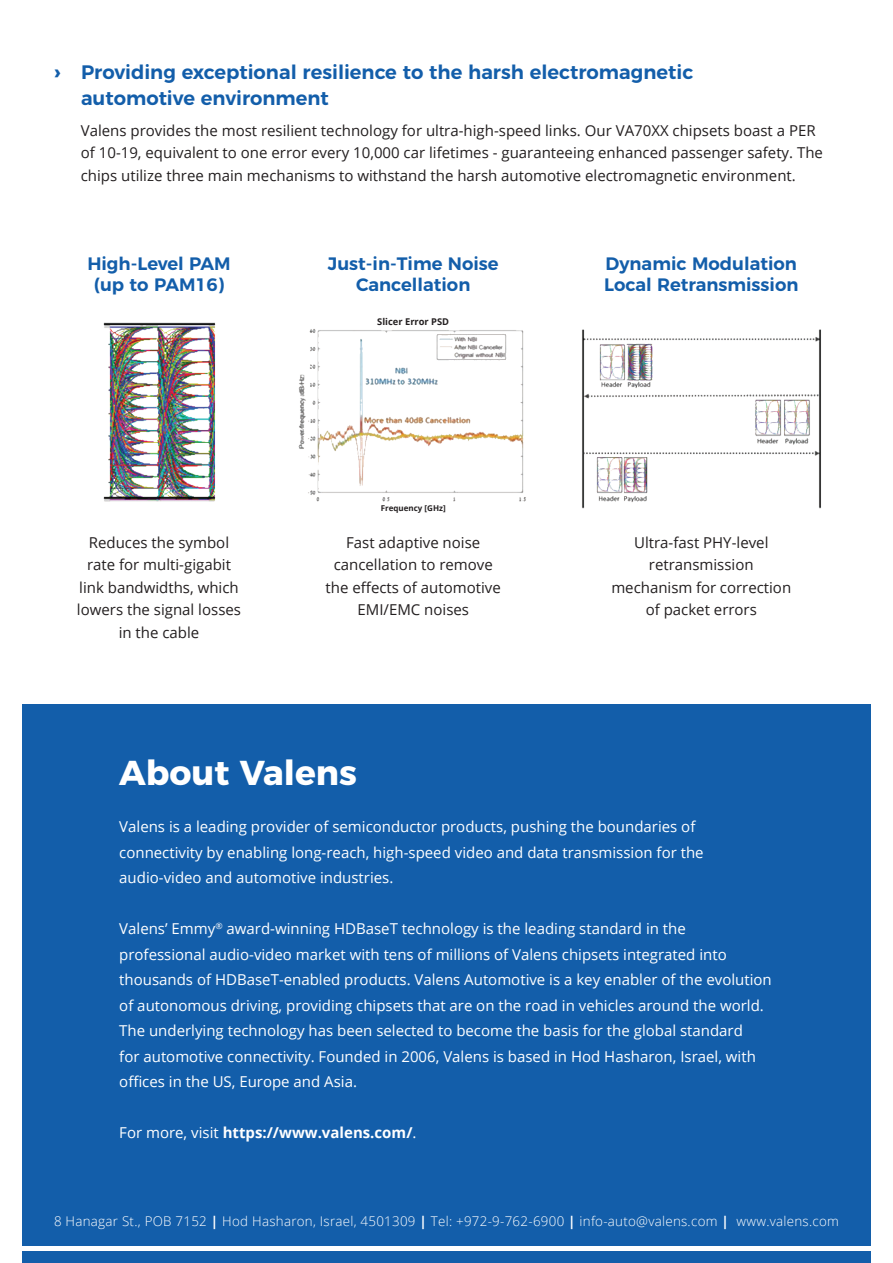
<style>
.page{position:relative;width:893px;height:1263px;background:#fff}
.page>*{position:absolute;margin:0;border:0;box-sizing:border-box;transform-origin:0 0}
.t1{font:700 34.5px "Montserrat";color:#fff}
.t2{font:600 19.5px/25.5px "Montserrat";color:#135eaa}
.t3{font:600 18px/21px "Montserrat";color:#135eaa;text-align:center}
.t4{font:15px/25.5px "Open Sans";color:#fff}
.t5{font:15px/22.5px "Open Sans";color:#231f20;text-align:center}
.t6{font:700 15px "Open Sans";color:#fff}
.t7{font:300 13.35px "Open Sans";letter-spacing:.02em;color:#fff}
.t8{font:700 9.3px "Open Sans";color:#231f20}
.t9{font:700 7.95px "Open Sans";color:#231f20}
.s1{font-weight:700;font-size:21px}
.s2{font-weight:400}
.s3{font-weight:700}
</style>
<div class="page">
<div style="left:22px;top:705px;width:849px;height:541px;background:#135eaa"></div>
<img style="left:103px;top:322px;width:113px;height:180px">
<img style="left:298px;top:329px;width:228px;height:173px">
<img style="left:582px;top:329px;width:239px;height:180px">
<div style="left:22px;top:1251px;width:849px;height:12px;background:#135eaa"></div>
<h2 class="t2" style="left:81px;top:61px;width:614px;text-indent:-27px"><span class="s1">›</span> Providing exceptional resilience to the harsh electromagnetic automotive environment</h2>
<p class="t5" style="left:81px;top:120px;width:744px;text-align:left">Valens provides the most resilient technology for ultra-high-speed links. Our VA70XX chipsets boast a PER of 10-19, equivalent to one error every 10,000 car lifetimes - guaranteeing enhanced passenger safety. The chips utilize three main mechanisms to withstand the harsh automotive electromagnetic environment.</p>
<p class="t3" style="left:87px;top:255px;width:145px">High-Level PAM (up to PAM16)</p>
<p class="t5" style="left:77px;top:533px;width:166px">Reduces the symbol rate for multi-gigabit link bandwidths, which lowers the signal losses in the cable</p>
<p class="t3" style="left:328px;top:255px;width:172px">Just-in-Time Noise<br>Cancellation</p>
<p class="t8" style="left:377px;top:315px;width:73px">Slicer Error PSD</p>
<p class="t9" style="left:381px;top:502px;width:66px">Frequency [GHz]</p>
<p class="t5" style="left:326px;top:533px;width:177px">Fast adaptive noise cancellation to remove the effects of automotive<br>EMI/EMC noises</p>
<p class="t3" style="left:604px;top:255px;width:196px;text-align:left">Dynamic Modulation<br>Local Retransmission</p>
<p class="t5" style="left:611px;top:533px;width:181px">Ultra-fast PHY-level retransmission mechanism for correction of packet errors</p>
<h1 class="t1" style="left:119px;top:758px;width:239px">About Valens</h1>
<p class="t4" style="left:119px;top:815px;width:586px">Valens is a leading provider of semiconductor products, pushing the boundaries of connectivity by enabling long-reach, high-speed video and data transmission for the audio-video and automotive industries.</p>
<p class="t4" style="left:119px;top:917px;width:654px">Valens’ Emmy<sup>®</sup> award-winning HDBaseT technology is the leading standard in the professional audio-video market with tens of millions of Valens chipsets integrated into thousands of HDBaseT-enabled products. Valens Automotive is a key enabler of the evolution of autonomous driving, providing chipsets that are on the road in vehicles around the world.<br>The underlying technology has been selected to become the basis for the global standard<br>for automotive connectivity. Founded in 2006, Valens is based in Hod Hasharon, Israel, with offices in the US, Europe and Asia.</p>
<p class="t6" style="left:119px;top:1122px;width:299px"><span class="s2">For more, visit</span> https://www.valens.com/<span class="s2">.</span></p>
<p class="t7" style="left:54px;top:1215px;width:786px">8 Hanagar St., POB 7152 <span class="s3">|</span> Hod Hasharon, Israel, 4501309 <span class="s3">|</span> Tel: +972-9-762-6900 <span class="s3">|</span> info-auto@valens.com <span class="s3">|</span> www.valens.com</p>
</div>
